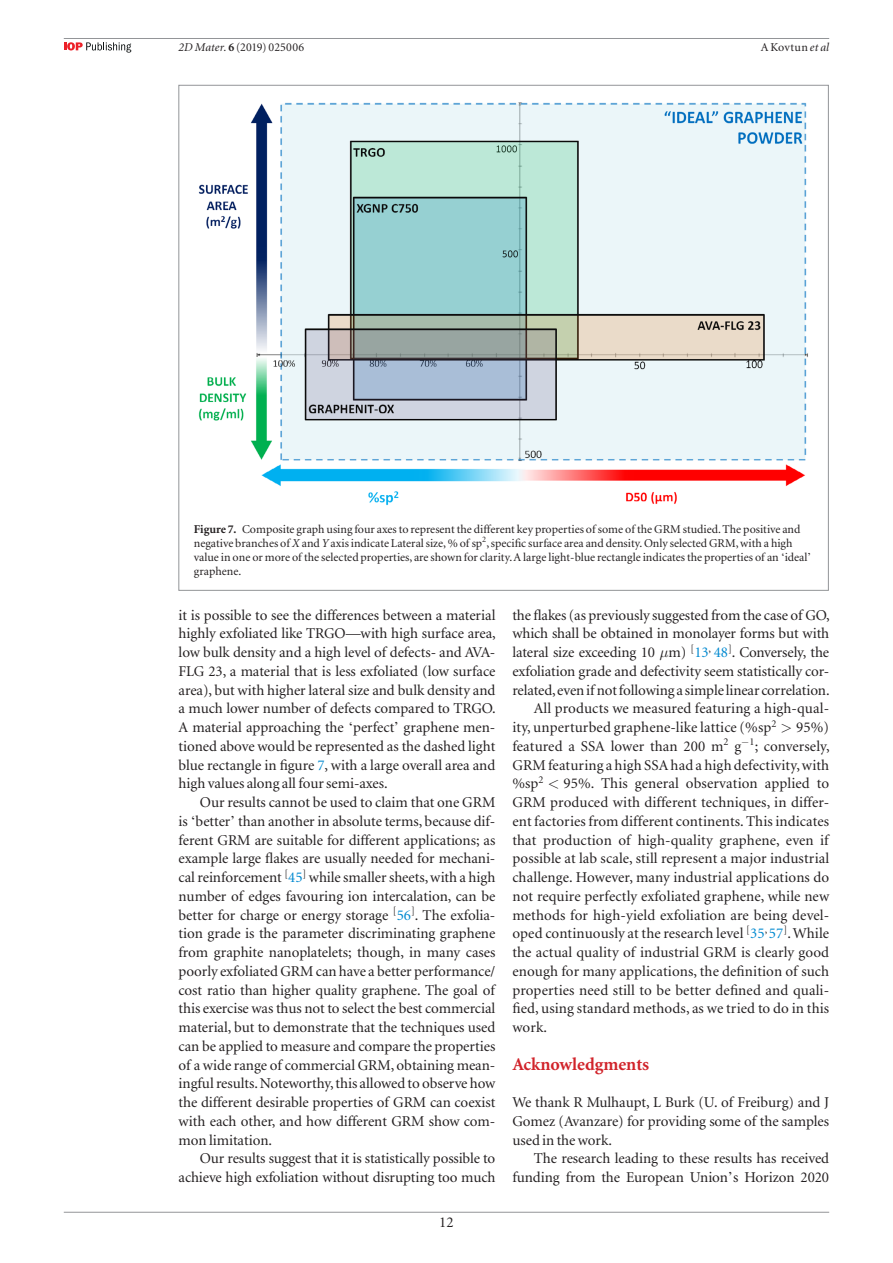
<style>
.page{position:relative;width:893px;height:1263px;background:#fff}
.page>*{position:absolute;margin:0;border:0;box-sizing:border-box;transform-origin:0 0}
.t1{font:700 18px "Minion LT";letter-spacing:-.005em;color:#d1232a}
.t2{font:15px/18.8px "Minion LT";letter-spacing:-.005em;color:#231f20;text-align:justify}
.t3{font:12px/14.2px "Minion LT";color:#231f20}
.s1{font-style:italic}
.s2{font-weight:700}
.s3{font-family:"STIX General"}
.s4{color:#0089d0}
</style>
<div class="page">
<hr style="left:64px;top:1212px;width:765px;height:1px;background:#939598">
<hr style="left:64px;top:38px;width:765px;height:1px;background:#939598">
<svg style="left:64px;top:42px;width:67px;height:11px"></svg>
<img style="left:198px;top:102px;width:610px;height:404px">
<p class="t3" style="left:179px;top:40px;width:127px"><span class="s1">2D Mater.</span> <span class="s2">6</span> (2019) 025006</p>
<p class="t3" style="left:761px;top:40px;width:70px">A Kovtun <span class="s1">et al</span></p>
<p class="t3" style="left:194px;top:522px;width:619px"><span class="s2">Figure 7.</span> Composite graph using four axes to represent the different key properties of some of the GRM studied. The positive and negative branches of <span class="s1">X</span> and <span class="s1">Y</span> axis indicate Lateral size, % of sp<sup>2</sup>, specific surface area and density. Only selected GRM, with a high value in one or more of the selected properties, are shown for clarity. A large light-blue rectangle indicates the properties of an <span class="s3">‘</span>ideal<span class="s3">’ </span>graphene.</p>
<p class="t2" style="left:179px;top:606px;width:319px">it is possible to see the differences between a material highly exfoliated like TRGO<span class="s3">—</span>with high surface area, low bulk density and a high level of defects- and AVA-FLG 23, a material that is less exfoliated (low surface area), but with higher lateral size and bulk density and a much lower number of defects compared to TRGO.<br>A material approaching the <span class="s3">‘</span>perfect<span class="s3">’</span> graphene men&shy;tioned above would be represented as the dashed light blue rectangle in figure <span class="s4">7</span>, with a large overall area and high values along all four semi-axes.</p>
<p class="t2" style="left:179px;top:793px;width:318px;text-indent:21px">Our results cannot be used to claim that one GRM is <span class="s3">‘</span>better<span class="s3">’</span> than another in absolute terms, because dif&shy;ferent GRM are suitable for different applications; as example large flakes are usually needed for mechani&shy;cal reinforcement <sup>[</sup><span class="s4">45</span><sup>]</sup> while smaller sheets, with a high number of edges favouring ion intercalation, can be better for charge or energy storage <sup>[</sup><span class="s4">56</span><sup>]</sup>. The exfolia&shy;tion grade is the parameter discriminating graphene from graphite nanoplatelets; though, in many cases poorly exfoliated GRM can have a better performance/ cost ratio than higher quality graphene. The goal of this exercise was thus not to select the best commercial material, but to demonstrate that the techniques used can be applied to measure and compare the properties of a wide range of commercial GRM, obtaining mean&shy;ingful results. Noteworthy, this allowed to observe how the different desirable properties of GRM can coexist with each other, and how different GRM show com&shy;mon limitation.</p>
<p class="t2" style="left:179px;top:1150px;width:318px;text-align:right">Our results suggest that it is statistically possible to achieve high exfoliation without disrupting too much</p>
<p class="t2" style="left:439px;top:1214px;width:16px">12</p>
<p class="t2" style="left:512px;top:606px;width:319px">the flakes (as previously suggested from the case of GO,</p>
<p class="t2" style="left:512px;top:625px;width:318px">which shall be obtained in monolayer forms but with</p>
<p class="t2" style="left:512px;top:643px;width:318px">lateral size exceeding 10 m) <sup>[</sup><span class="s4">13</span><sup>,</sup> <span class="s4">48</span><sup>]</sup>. Conversely, the</p>
<p class="t2" style="left:512px;top:662px;width:318px">exfoliation grade and defectivity seem statistically cor-</p>
<p class="t2" style="left:512px;top:681px;width:319px">related, even if not following a simple linear correlation.</p>
<p class="t2" style="left:534px;top:700px;width:297px">All products we measured featuring a high-qual-</p>
<p class="t2" style="left:512px;top:718px;width:266px">ity, unperturbed graphene-like lattice (%sp<sup>2</sup></p>
<p class="t2" style="left:512px;top:718px;width:319px;text-indent:284px">95%) featured a SSA lower than 200 m<sup>2</sup> g−<sup>1</sup>; conversely, GRM featuring a high SSA had a high defectivity, with %sp<sup>2</sup></p>
<p class="t2" style="left:512px;top:775px;width:318px;text-indent:51px">95%. This general observation applied to GRM produced with different techniques, in differ&shy;ent factories from different continents. This indicates that production of high-quality graphene, even if possible at lab scale, still represent a major industrial challenge. However, many industrial applications do not require perfectly exfoliated graphene, while new methods for high-yield exfoliation are being devel&shy;oped continuously at the research level <sup>[</sup><span class="s4">35</span><sup>,</sup> <span class="s4">57</span><sup>]</sup>. While the actual quality of industrial GRM is clearly good enough for many applications, the definition of such properties need still to be better defined and quali&shy;fied, using standard methods, as we tried to do in this work.</p>
<p class="t1" style="left:512px;top:1055px;width:138px">Acknowledgments</p>
<p class="t2" style="left:512px;top:1093px;width:318px">We thank R Mulhaupt, L Burk (U. of Freiburg) and J Gomez (Avanzare) for providing some of the samples used in the work.</p>
<p class="t2" style="left:512px;top:1150px;width:318px;text-align:right">The research leading to these results has received funding from the European Union<span class="s3">’</span>s Horizon 2020</p>
</div>
